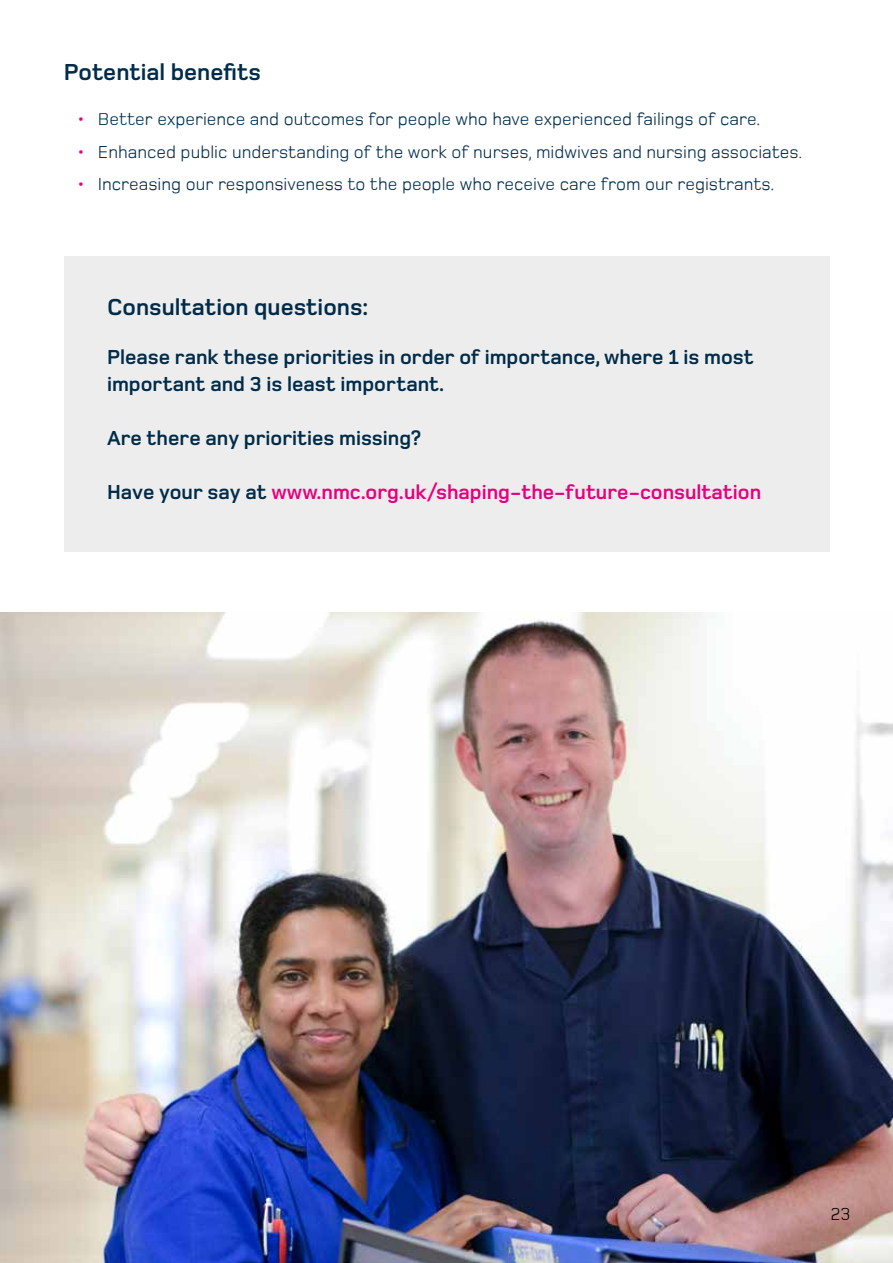
<style>
.page{position:relative;width:893px;height:1263px;background:#fff}
.page>*{position:absolute;margin:0;border:0;box-sizing:border-box;transform-origin:0 0}
.t1{font:700 24px "Foundry Monoline OT2";color:#002c4a}
.t2{font:700 21px/27px "Foundry Monoline OT2";color:#002c4a}
.t3{font:700 21px "Foundry Monoline OT2";color:#e6007e}
.t4{font:18px "Foundry Monoline";color:#002c4a}
.t5{font:18px "Foundry Monoline OT2";color:#002c4a}
.t6{font:18px "Foundry Monoline";color:#000}
.s1{color:#e6007e}
.s2{color:#002c4a}
</style>
<div class="page">
<img style="left:0;top:612px;width:893px;height:651px">
<div style="left:65px;top:256px;width:765px;height:295px;background:#ededed"></div>
<h1 class="t1" style="left:64px;top:56px;width:199px">Potential benefits</h1>
<p class="t4" style="left:77px;top:110px;width:685px"><span class="s1">•</span> Better experience and outcomes for people who have experienced failings of care.</p>
<p class="t5" style="left:77px;top:139px;width:727px"><span class="s1">•</span> Enhanced public understanding of the work of nurses, midwives and nursing associates.</p>
<p class="t4" style="left:77px;top:175px;width:699px"><span class="s1">•</span> Increasing our responsiveness to the people who receive care from our registrants.</p>
<h1 class="t1" style="left:107px;top:291px;width:263px">Consultation questions:</h1>
<p class="t2" style="left:107px;top:342px;width:648px">Please rank these priorities in order of importance, where 1 is most important and 3 is least important.</p>
<p class="t2" style="left:107px;top:423px;width:315px">Are there any priorities missing?</p>
<p class="t3" style="left:107px;top:477px;width:656px"><span class="s2">Have your say at</span> www.nmc.org.uk/shaping-the-future-consultation</p>
<p class="t6" style="left:830px;top:1204px;width:21px">23</p>
</div>
